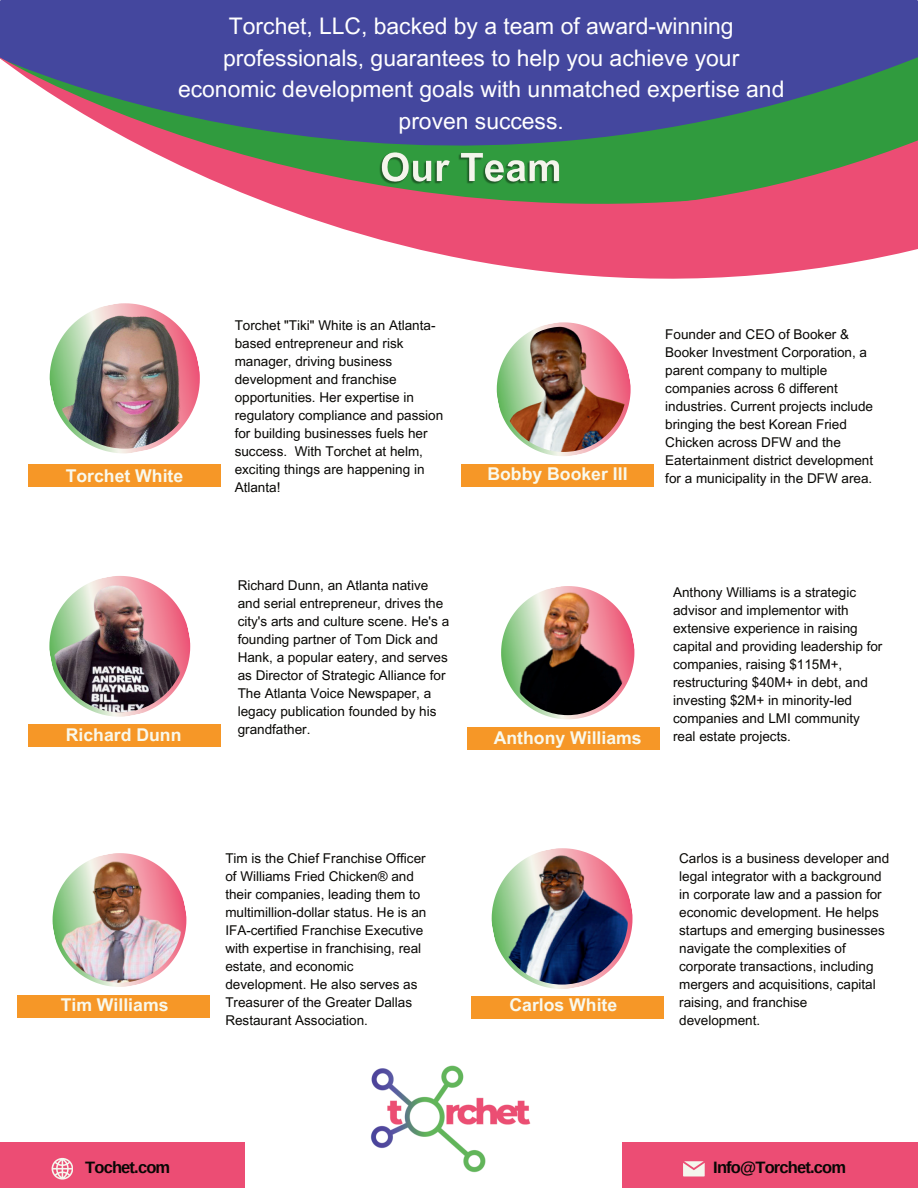
<style>
.page{position:relative;width:918px;height:1188px;background:#fff}
.page>*{position:absolute;margin:0;border:0;box-sizing:border-box;transform-origin:0 0}
.t1{font:22.8px/31.5px "Arial MT Pro";color:#fff;text-align:center}
.t2{font:700 17.7px "Arial MT Pro";color:#f9f9ed}
.t3{font:700 16.5px "Arimo";letter-spacing:-.05em;color:#080704}
.t4{font:13.5px/18px "Arial MT Pro";color:#080704}
</style>
<div class="page">
<div style="left:0;top:1px;width:918px;height:43px;background:#44479e"></div>
<div style="left:0;top:44px;width:918px;height:11px;background:#44479e"></div>
<div style="left:0;top:1142px;width:918px;height:46px;background:#ec4d74"></div>
<svg style="left:52px;top:1158px;width:21px;height:21px"></svg>
<svg style="left:683px;top:1161px;width:21px;height:15px"></svg>
<div style="left:467px;top:727px;width:193px;height:23px;background:#f69727"></div>
<img style="left:501px;top:586px;width:133px;height:133px">
<img style="left:505px;top:590px;width:125px;height:125px;border-radius:50%">
<div style="left:17px;top:995px;width:193px;height:22px;background:#f69727"></div>
<img style="left:53px;top:853px;width:133px;height:134px">
<img style="left:57px;top:857px;width:125px;height:126px;border-radius:50%">
<img style="left:49px;top:576px;width:141px;height:141px">
<img style="left:54px;top:580px;width:132px;height:132px;border-radius:50%">
<div style="left:29px;top:724px;width:192px;height:23px;background:#f69727"></div>
<div style="left:29px;top:465px;width:192px;height:22px;background:#f69727"></div>
<img style="left:50px;top:313px;width:150px;height:140px">
<img style="left:54px;top:308px;width:141px;height:141px;border-radius:50%">
<div style="left:461px;top:464px;width:193px;height:23px;background:#f69727"></div>
<img style="left:497px;top:322px;width:133px;height:134px">
<img style="left:501px;top:327px;width:125px;height:125px;border-radius:50%">
<img style="left:492px;top:848px;width:141px;height:141px">
<img style="left:496px;top:853px;width:132px;height:132px;border-radius:50%">
<div style="left:471px;top:997px;width:192px;height:22px;background:#f69727"></div>
<div style="left:246px;top:1112px;width:376px;height:76px;background:#fff"></div>
<img style="left:371px;top:1065px;width:160px;height:108px">
<svg style="left:0;top:55px;width:918px;height:258px"></svg>
<img style="left:376px;top:152px;width:187px;height:41px">
<h1 class="t1" style="left:178px;top:12px;width:608px">Torchet, LLC, backed by a team of award-winning professionals, guarantees to help you achieve your economic development goals with unmatched expertise and proven success.</h1>
<h2 class="t2" style="left:66px;top:465px;width:119px">Torchet White</h2>
<p class="t4" style="left:235px;top:317px;width:210px">Torchet "Tiki" White is an Atlanta&shy;based entrepreneur and risk manager, driving business development and franchise opportunities. Her expertise in regulatory compliance and passion for building businesses fuels her success. With Torchet at helm, exciting things are happening in<br>Atlanta!</p>
<p class="t4" style="left:665px;top:326px;width:209px">Founder and CEO of Booker &amp;<br>Booker Investment Corporation, a parent company to multiple companies across 6 different industries. Current projects include bringing the best Korean Fried<br>Chicken across DFW and the<br>Eatertainment district development for a municipality in the DFW area.</p>
<h2 class="t2" style="left:487px;top:464px;width:142px">Bobby Booker III</h2>
<h2 class="t2" style="left:66px;top:724px;width:117px">Richard Dunn</h2>
<p class="t4" style="left:238px;top:577px;width:213px">Richard Dunn, an Atlanta native and serial entrepreneur, drives the city's arts and culture scene. He's a founding partner of Tom Dick and<br>Hank, a popular eatery, and serves as Director of Strategic Alliance for<br>The Atlanta Voice Newspaper, a legacy publication founded by his grandfather.</p>
<p class="t4" style="left:673px;top:584px;width:211px">Anthony Williams is a strategic advisor and implementor with extensive experience in raising capital and providing leadership for companies, raising $115M+, restructuring $40M+ in debt, and investing $2M+ in minority-led companies and LMI community real estate projects.</p>
<h2 class="t2" style="left:494px;top:727px;width:149px">Anthony Williams</h2>
<h2 class="t2" style="left:61px;top:995px;width:109px">Tim Williams</h2>
<p class="t4" style="left:225px;top:850px;width:203px">Tim is the Chief Franchise Officer of Williams Fried Chicken® and their companies, leading them to multimillion-dollar status. He is an<br>IFA-certified Franchise Executive with expertise in franchising, real estate, and economic development. He also serves as<br>Treasurer of the Greater Dallas<br>Restaurant Association.</p>
<h2 class="t2" style="left:509px;top:995px;width:109px">Carlos White</h2>
<p class="t4" style="left:679px;top:850px;width:212px">Carlos is a business developer and legal integrator with a background in corporate law and a passion for economic development. He helps startups and emerging businesses navigate the complexities of corporate transactions, including mergers and acquisitions, capital raising, and franchise development.</p>
<p class="t3" style="left:85px;top:1156px;width:87px">Tochet.com</p>
<p class="t3" style="left:713px;top:1156px;width:134px">Info@Torchet.com</p>
</div>
